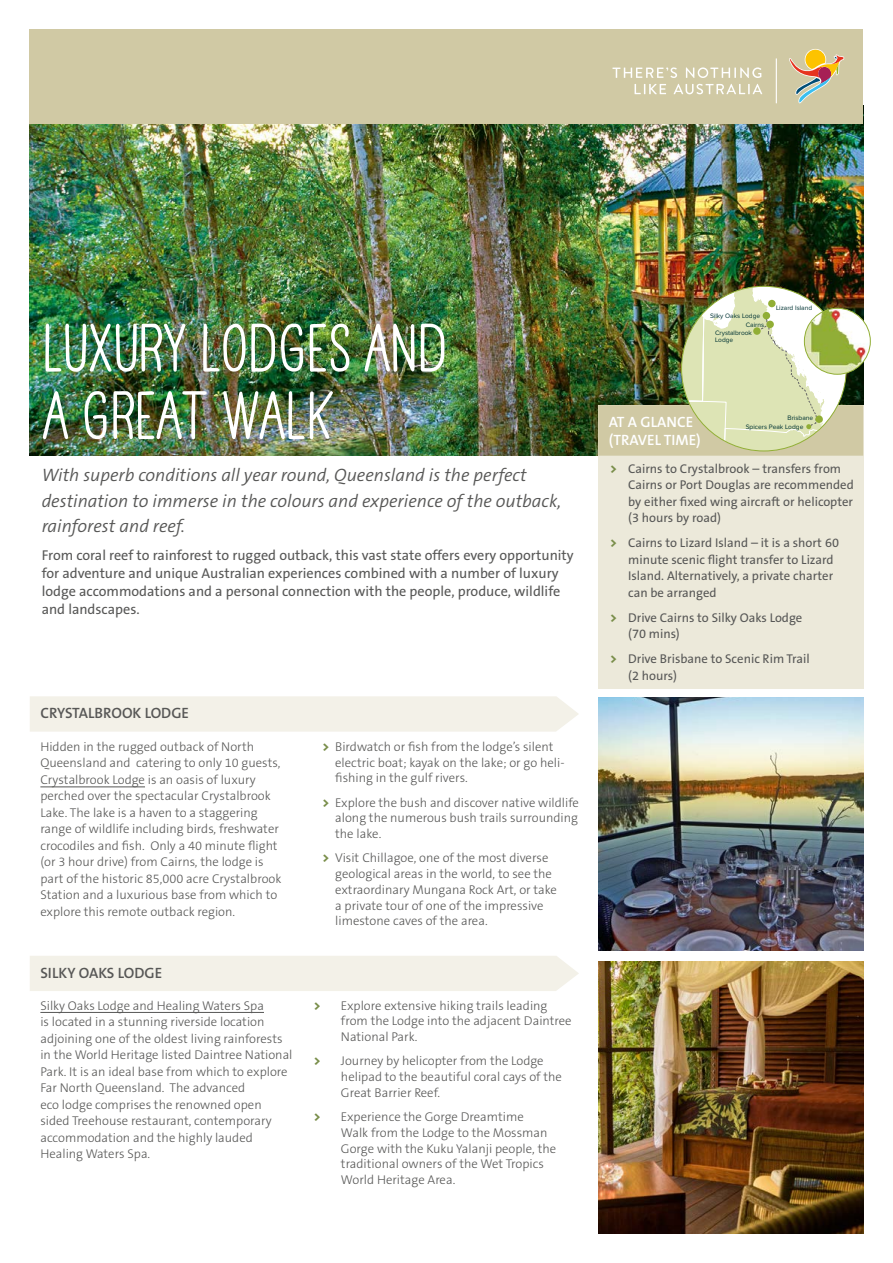
<style>
.page{position:relative;width:893px;height:1263px;background:#fff}
.page>*{position:absolute;margin:0;border:0;box-sizing:border-box;transform-origin:0 0}
.t1{font:700 60px/67.5px "TAHAVEANICEDAY Basic";color:#fff}
.t2{font:italic 300 18px/25.5px "The Sans B4";color:#575756}
.t3{font:600 15px "The Sans B6";color:#575756}
.t4{font:600 15px/18px "The Sans B6";color:#fff}
.t5{font:14.25px/18px "The Sans B5 Plain";color:#575756}
.t6{font:300 12.75px/16.5px "The Sans B3";color:#575756}
.t7{font:12.75px/16.5px "The Sans B5 Plain";color:#575756}
.t8{font:6.6px/6.6px "Proxima Nova";color:#033}
.s1{font-family:"The Sans B8";font-weight:800;color:#798e4a}
</style>
<div class="page">
<img style="left:30px;top:124px;width:833px;height:332px">
<div style="left:598px;top:405px;width:265px;height:283px;background:#ece9da"></div>
<div style="left:30px;top:30px;width:833px;height:94px;background:#d0c9a4"></div>
<hr style="left:776px;top:58px;width:1px;height:45px;background:#fff">
<svg style="left:612px;top:67px;width:65px;height:11px"></svg>
<svg style="left:686px;top:67px;width:75px;height:11px"></svg>
<svg style="left:634px;top:84px;width:32px;height:10px"></svg>
<svg style="left:673px;top:84px;width:89px;height:10px"></svg>
<svg style="left:789px;top:49px;width:55px;height:54px"></svg>
<hr style="left:40px;top:786px;width:105px;height:1px;background:#575756">
<img style="left:598px;top:697px;width:265px;height:253px">
<div style="left:30px;top:696px;width:548px;height:36px;background:#f3f1e8"></div>
<img style="left:804px;top:308px;width:66px;height:66px;border-radius:33px">
<img style="left:598px;top:286px;width:265px;height:170px">
<div style="left:753px;top:327px;width:8px;height:8px;background:#91ae35;border-radius:50%"></div>
<div style="left:766px;top:321px;width:8px;height:7px;background:#91ae35;border-radius:50%"></div>
<div style="left:30px;top:956px;width:549px;height:35px;background:#f3f1e8"></div>
<img style="left:598px;top:961px;width:265px;height:272px">
<hr style="left:40px;top:1012px;width:224px;height:1px;background:#575756">
<h1 class="t1" style="left:45px;top:317px;width:407px">LUXURY LODGES AND<br>A GREAT WALK</h1>
<h2 class="t2" style="left:42px;top:463px;width:521px">With superb conditions all year round, Queensland is the perfect destination to immerse in the colours and experience of the outback, rainforest and reef.</h2>
<p class="t5" style="left:42px;top:546px;width:534px">From coral reef to rainforest to rugged outback, this vast state offers every opportunity for adventure and unique Australian experiences combined with a number of luxury lodge accommodations and a personal connection with the people, produce, wildlife and landscapes.</p>
<p class="t3" style="left:40px;top:705px;width:150px">CRYSTALBROOK LODGE</p>
<p class="t6" style="left:40px;top:739px;width:243px">Hidden in the rugged outback of North Queensland and catering to only 10 guests, Crystalbrook Lodge is an oasis of luxury perched over the spectacular Crystalbrook Lake. The lake is a haven to a staggering range of wildlife including birds, freshwater crocodiles and fish. Only a 40 minute flight (or 3 hour drive) from Cairns, the lodge is part of the historic 85,000 acre Crystalbrook Station and a luxurious base from which to explore this remote outback region.</p>
<p class="t6" style="left:335px;top:739px;width:231px;line-height:15.8px;text-indent:-13px"><span class="s1">&gt;</span> Birdwatch or fish from the lodge’s silent electric boat; kayak on the lake; or go heli&shy;fishing in the gulf rivers.</p>
<p class="t6" style="left:335px;top:795px;width:245px;line-height:15.8px;text-align:justify;text-indent:-13px"><span class="s1">&gt;</span> Explore the bush and discover native wildlife along the numerous bush trails surrounding the lake.</p>
<p class="t6" style="left:335px;top:851px;width:223px;line-height:15.8px;text-indent:-13px"><span class="s1">&gt;</span> Visit Chillagoe, one of the most diverse geological areas in the world, to see the extraordinary Mungana Rock Art, or take a private tour of one of the impressive limestone caves of the area.</p>
<p class="t3" style="left:40px;top:965px;width:123px">SILKY OAKS LODGE</p>
<p class="t6" style="left:40px;top:997px;width:254px">Silky Oaks Lodge and Healing Waters Spa<br>is located in a stunning riverside location adjoining one of the oldest living rainforests in the World Heritage listed Daintree National Park. It is an ideal base from which to explore Far North Queensland. The advanced<br>eco lodge comprises the renowned open sided Treehouse restaurant, contemporary accommodation and the highly lauded Healing Waters Spa.</p>
<p class="t6" style="left:341px;top:998px;width:232px;line-height:15.8px;text-indent:-27px"><span class="s1">&gt;</span> Explore extensive hiking trails leading from the Lodge into the adjacent Daintree<br>National Park.</p>
<p class="t6" style="left:341px;top:1053px;width:222px;line-height:15.8px;text-indent:-27px"><span class="s1">&gt;</span> Journey by helicopter from the Lodge helipad to the beautiful coral cays of the<br>Great Barrier Reef.</p>
<p class="t6" style="left:341px;top:1109px;width:217px;line-height:15.8px;text-indent:-27px"><span class="s1">&gt;</span> Experience the Gorge Dreamtime<br>Walk from the Lodge to the Mossman<br>Gorge with the Kuku Yalanji people, the traditional owners of the Wet Tropics<br>World Heritage Area.</p>
<p class="t8" style="left:746px;top:311px;width:20px;line-height:9.1px;text-indent:-36px">Silky Oaks Lodge<br>Cairns</p>
<p class="t8" style="left:715px;top:330px;width:38px">Crystalbrook<br>Lodge</p>
<p class="t8" style="left:776px;top:305px;width:38px">Lizard Island</p>
<p class="t4" style="left:609px;top:413px;width:94px">AT A GLANCE (TRAVEL TIME)</p>
<p class="t8" style="left:788px;top:415px;width:27px">Brisbane</p>
<p class="t8" style="left:746px;top:423px;width:59px">Spicers Peak Lodge</p>
<p class="t7" style="left:628px;top:461px;width:227px;text-indent:-18px"><span class="s1">&gt;</span> Cairns to Crystalbrook – transfers from Cairns or Port Douglas are recommended by either fixed wing aircraft or helicopter (3 hours by road)</p>
<p class="t7" style="left:628px;top:535px;width:212px;text-indent:-18px"><span class="s1">&gt;</span> Cairns to Lizard Island – it is a short 60 minute scenic flight transfer to Lizard Island. Alternatively, a private charter can be arranged</p>
<p class="t7" style="left:628px;top:610px;width:176px;text-indent:-18px"><span class="s1">&gt;</span> Drive Cairns to Silky Oaks Lodge (70 mins)</p>
<p class="t7" style="left:628px;top:651px;width:183px;text-indent:-18px"><span class="s1">&gt;</span> Drive Brisbane to Scenic Rim Trail (2 hours)</p>
</div>
